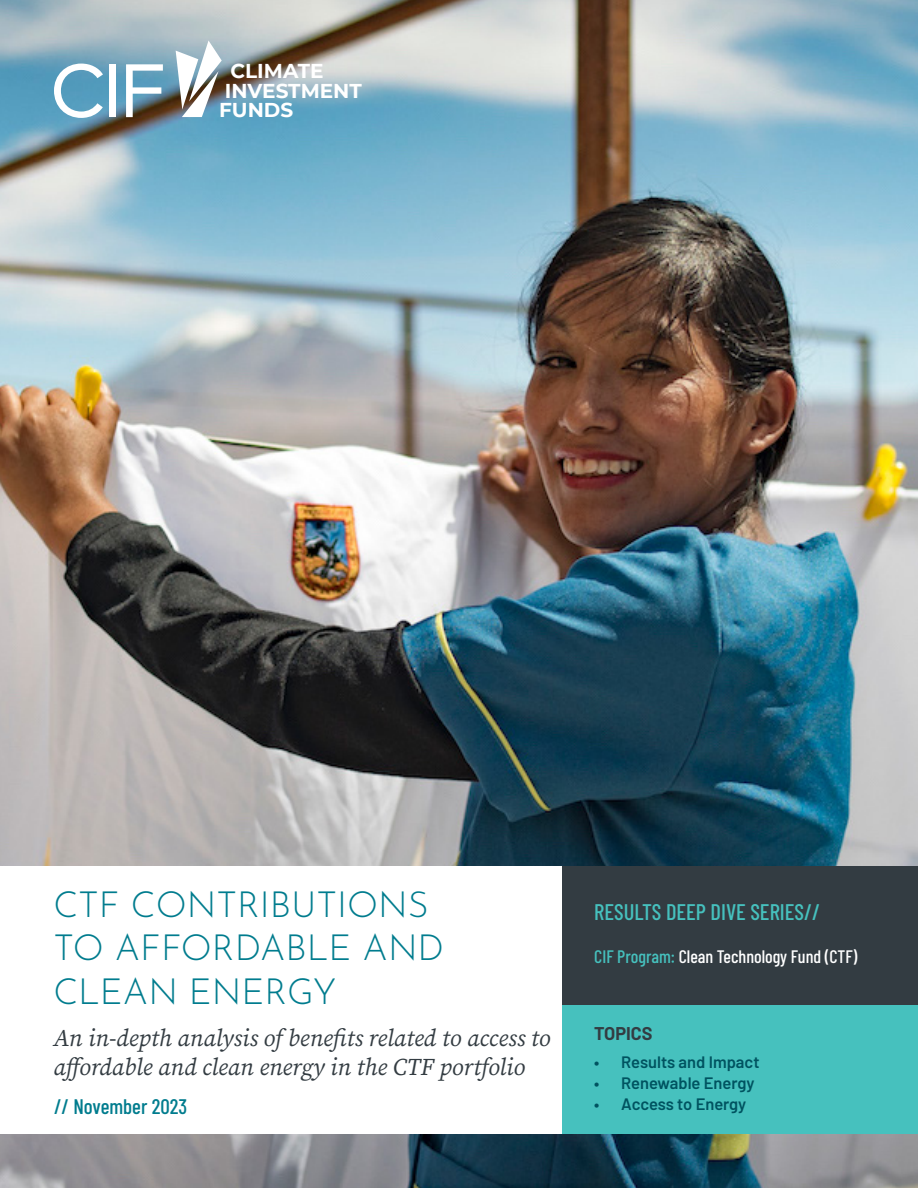
<style>
.page{position:relative;width:918px;height:1188px;background:#fff}
.page>*{position:absolute;margin:0;border:0;box-sizing:border-box;transform-origin:0 0}
.Cover_Heading{font:300 36px/43.2px "Josefin Sans";color:#007c8e}
.t1{font:italic 24px/28.8px "Source Serif Variable";color:#333c42}
.Date_of_publication{font:500 22.5px "Barlow Condensed";color:#46c1be}
.Date_of_publication-2{font:500 21px "Barlow Condensed";color:#007c8e}
.t2{font:700 20.1px/19.4px "Montserrat";color:#fff}
.Date_of_publication-3{font:500 18px "Barlow Condensed";color:#fff}
.Topics_heading{font:700 18px "Barlow";color:#333c42}
.t3{font:600 16.5px "Barlow";color:#005360}
.s1{color:#46c1be}
</style>
<div class="page">
<img style="left:0;top:0;width:918px;height:1188px">
<div style="left:0;top:866px;width:563px;height:268px;background:#fff"></div>
<div style="left:563px;top:866px;width:355px;height:171px;background:#333c42"></div>
<div style="left:563px;top:1006px;width:355px;height:128px;background:#46c1be"></div>
<svg style="left:54px;top:64px;width:49px;height:54px"></svg>
<div style="left:109px;top:64px;width:7px;height:53px;background:#fff"></div>
<svg style="left:126px;top:64px;width:37px;height:53px"></svg>
<svg style="left:176px;top:41px;width:46px;height:76px"></svg>
<p class="t2" style="left:219px;top:61px;width:144px;text-indent:11px">CLIMATE<br>INVESTMENT<br>FUNDS</p>
<p class="Cover_Heading" style="left:53px;top:880px;width:392px">CTF CONTRIBUTIONS<br>TO AFFORDABLE AND<br>CLEAN ENERGY</p>
<p class="t1" style="left:53px;top:1024px;width:499px">An in-depth analysis of benefits related to access to affordable and clean energy in the CTF portfolio</p>
<p class="Date_of_publication-2" style="left:54px;top:1092px;width:135px">// November 2023</p>
<p class="Date_of_publication" style="left:594px;top:896px;width:228px">RESULTS DEEP DIVE SERIES//</p>
<p class="Date_of_publication-3" style="left:594px;top:944px;width:265px"><span class="s1">CIF Program:</span> Clean Technology Fund (CTF)</p>
<p class="Topics_heading" style="left:594px;top:1020px;width:60px">TOPICS</p>
<p class="t3" style="left:594px;top:1050px;width:167px">• Results and Impact</p>
<p class="t3" style="left:594px;top:1071px;width:162px">• Renewable Energy</p>
<p class="t3" style="left:594px;top:1092px;width:154px">• Access to Energy</p>
</div>
